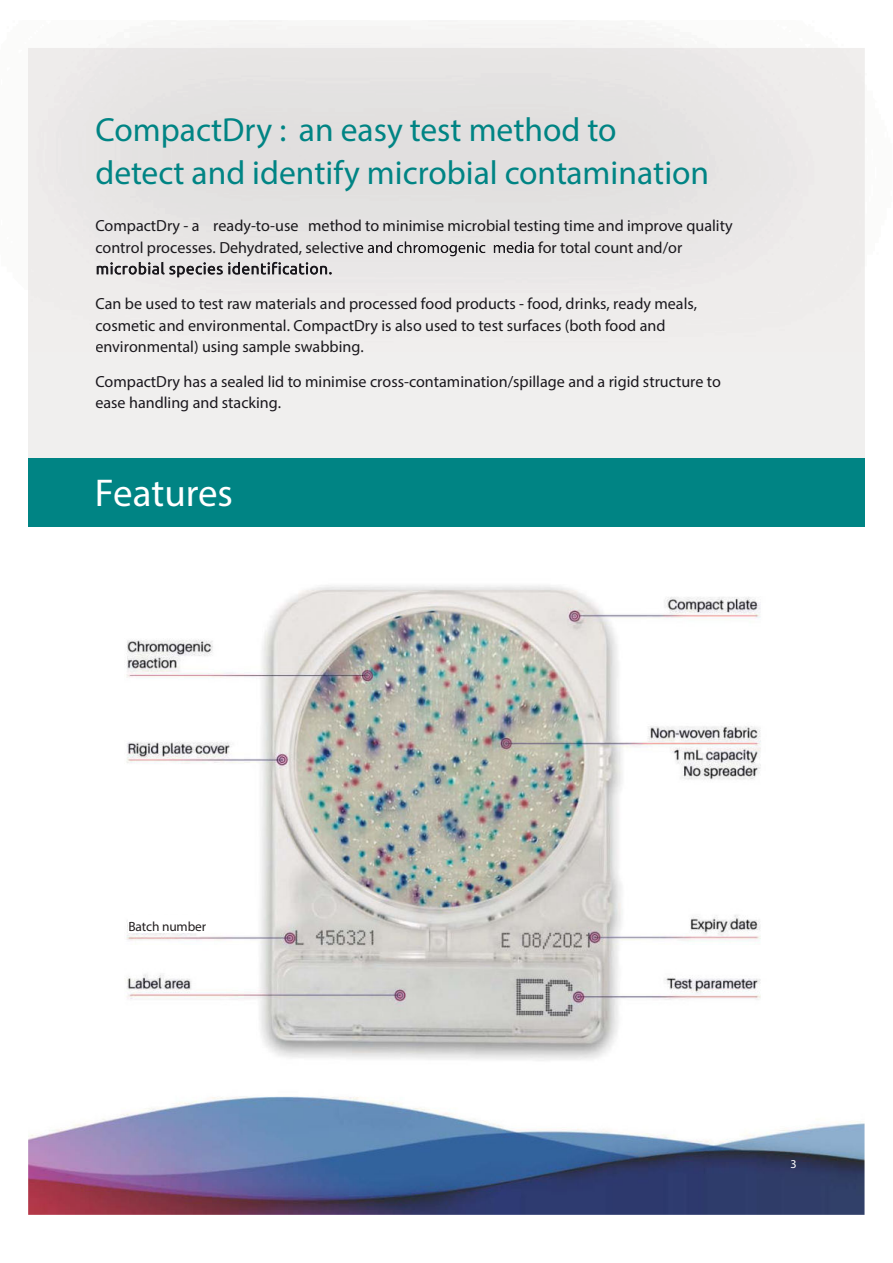
<style>
.page{position:relative;width:893px;height:1263px;background:#fff}
.page>*{position:absolute;margin:0;border:0;box-sizing:border-box;transform-origin:0 0}
.t1{font:700 38.85px "Ubuntu";color:#fff}
.t2{font:700 33.45px/42.9px "Ubuntu";color:#008484}
.t3{font:500 16.05px/21.5px "Ubuntu";color:#1b191d}
.t4{font:500 16.05px/21.5px "Ubuntu";color:#1a181c}
.t5{font:500 16.05px/21.5px "Ubuntu";color:#1a171d}
.t6{font:500 16.05px "Ubuntu";color:#1a181d}
.t7{font:13.35px "Roboto";letter-spacing:-.01em;color:#231f20}
.t8{font:300 12px "Ubuntu";color:#fff}
.s1{color:#1a181d}
.s2{font-style:italic}
.s3{color:#1b181c}
.s4{color:#1a181c}
.s5{color:#1b191e}
</style>
<div class="page">
<div style="left:28px;top:48px;width:836px;height:410px;background:#f0efee"></div>
<img style="left:28px;top:1096px;width:836px;height:119px">
<div style="left:36px;top:48px;width:779px;height:248px;background:#e7e5e4"></div>
<div style="left:96px;top:220px;width:104px;height:15px;background:#e8e6e5"></div>
<img style="left:214px;top:220px;width:84px;height:15px">
<div style="left:305px;top:220px;width:427px;height:15px;background:#e5e3e2"></div>
<div style="left:96px;top:241px;width:260px;height:15px;background:#e8e6e5"></div>
<img style="left:368px;top:242px;width:166px;height:14px">
<div style="left:538px;top:241px;width:144px;height:13px;background:#e8e6e5"></div>
<img style="left:129px;top:266px;width:203px;height:11px">
<div style="left:28px;top:458px;width:836px;height:69px;background:#008484"></div>
<img style="left:126px;top:585px;width:635px;height:476px">
<div style="left:128px;top:915px;width:75px;height:18px;background:#fff"></div>
<h2 class="t2" style="left:95px;top:111px;width:615px">CompactDry : an easy test method to detect and identify microbial contamination</h2>
<p class="t4" style="left:95px;top:217px;width:639px"><span class="s1">Compac</span>tDry - a <span class="s2">ready-to-use</span> method to minimise micr<span class="s3">obial</span> test<span class="s3">in</span>g time and improve <span class="s1">quality control processe</span>s. Dehydrated, selecti<span class="s1">v</span></p>
<p class="t6" style="left:538px;top:241px;width:146px"><span class="s4">for to</span>ta<span class="s4">l co</span>un<span class="s4">t</span> and/or</p>
<p class="t3" style="left:95px;top:295px;width:603px">Ca<span class="s5">n be</span> u<span class="s5">sed to test raw materials and processed food products - food, drinks, ready meals, </span>cosmetic and environmental. CompactDry is also used to test surfaces (both food an<span class="s5">d </span>environmental) using sample swabbing.</p>
<p class="t5" style="left:95px;top:372px;width:627px">CompactDry has a sealed lid to minimise cross-contamination/spillage and a rigid structure to ease handling and stacking.</p>
<h1 class="t1" style="left:95px;top:478px;width:140px">Features</h1>
<p class="t7" style="left:128px;top:919px;width:79px">Batch number</p>
<p class="t8" style="left:790px;top:1156px;width:8px">3</p>
</div>
